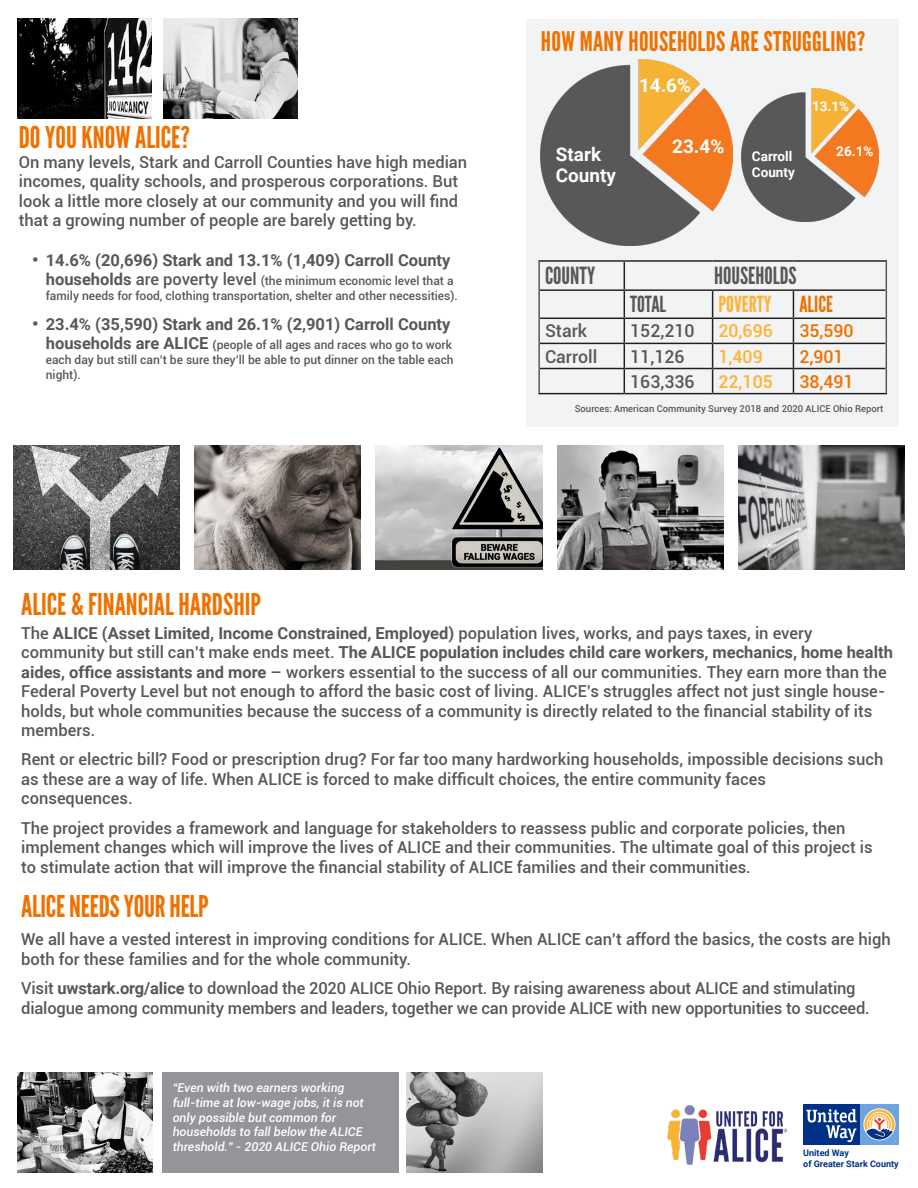
<style>
.page{position:relative;width:918px;height:1188px;background:#fff}
.page>*{position:absolute;margin:0;border:0;box-sizing:border-box;transform-origin:0 0}
.t1{font:30px "League Gothic";color:#ef7100}
.t2{font:27px "League Gothic";letter-spacing:.01em;color:#ef7100}
.t3{font:23.7px "League Gothic";color:#57585a}
.t4{font:22.2px "League Gothic";color:#ffb238}
.t5{font:22.2px "League Gothic";letter-spacing:-.005em;color:#57585a}
.t6{font:22.2px "League Gothic";color:#ef7100}
.t7{font:700 18.9px/21.6px "Roboto";color:#fff}
.t8{font:500 17.7px "Roboto";color:#57585a}
.t9{font:500 17.7px "Roboto";color:#ffb238}
.t10{font:500 17.7px "Roboto";color:#ef7100}
.t11{font:500 16.5px/19.5px "Roboto";color:#57585a}
.t12{font:700 16.5px "Roboto";color:#57585a}
.t13{font:700 13.5px "Roboto";color:#fff}
.t14{font:italic 500 12.3px/14.7px "Roboto";color:#fff}
.t15{font:500 12px/15px "Roboto";color:#57585a}
.t16{font:500 9.45px "Roboto";color:#57585a}
.t17{font:700 9px/10.8px "Roboto";color:#003186}
.s1{font-size:18px}
.s2{font-weight:700;font-size:16.5px}
.s3{font-size:16.5px}
.s4{font-weight:700}
</style>
<div class="page">
<div style="left:526px;top:19px;width:373px;height:407px;background:#f2f3f4"></div>
<img style="left:407px;top:1073px;width:135px;height:100px">
<svg style="left:803px;top:1104px;width:96px;height:41px"></svg>
<div style="left:860px;top:1105px;width:39px;height:40px;background:#6ea4dd"></div>
<svg style="left:863px;top:1108px;width:32px;height:32px"></svg>
<div style="left:804px;top:1105px;width:56px;height:40px;background:#003186"></div>
<svg style="left:806px;top:1109px;width:51px;height:33px"></svg>
<svg style="left:864px;top:1109px;width:32px;height:33px"></svg>
<img style="left:195px;top:446px;width:166px;height:123px">
<img style="left:163px;top:18px;width:135px;height:100px">
<img style="left:738px;top:446px;width:166px;height:123px">
<img style="left:558px;top:446px;width:166px;height:123px">
<img style="left:667px;top:1105px;width:121px;height:60px">
<img style="left:17px;top:1072px;width:136px;height:100px">
<img style="left:376px;top:446px;width:166px;height:123px">
<img style="left:18px;top:19px;width:134px;height:99px">
<hr style="left:538px;top:260px;width:86px;height:2px;background:#231f20">
<hr style="left:624px;top:260px;width:89px;height:2px;background:#231f20">
<hr style="left:713px;top:260px;width:80px;height:2px;background:#231f20">
<hr style="left:793px;top:260px;width:94px;height:2px;background:#231f20">
<hr style="left:540px;top:289px;width:84px;height:2px;background:#231f20">
<hr style="left:624px;top:289px;width:89px;height:2px;background:#231f20">
<hr style="left:713px;top:289px;width:80px;height:2px;background:#231f20">
<hr style="left:793px;top:289px;width:93px;height:2px;background:#231f20">
<hr style="left:540px;top:318px;width:84px;height:1px;background:#231f20">
<hr style="left:624px;top:318px;width:89px;height:1px;background:#231f20">
<hr style="left:713px;top:318px;width:80px;height:1px;background:#231f20">
<hr style="left:793px;top:318px;width:93px;height:1px;background:#231f20">
<hr style="left:540px;top:343px;width:84px;height:1px;background:#231f20">
<hr style="left:624px;top:343px;width:89px;height:1px;background:#231f20">
<hr style="left:713px;top:343px;width:80px;height:1px;background:#231f20">
<hr style="left:793px;top:343px;width:93px;height:1px;background:#231f20">
<hr style="left:540px;top:368px;width:84px;height:1px;background:#231f20">
<hr style="left:624px;top:368px;width:89px;height:1px;background:#231f20">
<svg style="left:624px;top:262px;width:1px;height:131px"></svg>
<hr style="left:713px;top:368px;width:80px;height:1px;background:#231f20">
<svg style="left:712px;top:291px;width:1px;height:102px"></svg>
<hr style="left:793px;top:368px;width:93px;height:1px;background:#231f20">
<svg style="left:793px;top:291px;width:1px;height:102px"></svg>
<hr style="left:538px;top:393px;width:86px;height:1px;background:#231f20">
<hr style="left:624px;top:393px;width:89px;height:1px;background:#231f20">
<hr style="left:713px;top:393px;width:80px;height:1px;background:#231f20">
<hr style="left:793px;top:393px;width:94px;height:1px;background:#231f20">
<hr style="left:538px;top:262px;width:2px;height:28px;background:#57585a">
<hr style="left:538px;top:290px;width:2px;height:28px;background:#57585a">
<hr style="left:538px;top:318px;width:2px;height:25px;background:#57585a">
<hr style="left:538px;top:343px;width:2px;height:26px;background:#57585a">
<hr style="left:538px;top:369px;width:2px;height:24px;background:#57585a">
<svg style="left:886px;top:262px;width:1px;height:131px"></svg>
<img style="left:540px;top:60px;width:193px;height:185px">
<img style="left:741px;top:89px;width:138px;height:132px">
<img style="left:14px;top:446px;width:166px;height:123px">
<div style="left:162px;top:1072px;width:236px;height:101px;background:#939598"></div>
<p class="t2" style="left:541px;top:25px;width:326px">HOW MANY HOUSEHOLDS ARE STRUGGLING?</p>
<p class="t1" style="left:19px;top:120px;width:173px">DO YOU KNOW ALICE?</p>
<p class="t11" style="left:19px;top:151px;width:450px">On many levels, Stark and Carroll Counties have high median incomes, quality schools, and prosperous corporations. But look a little more closely at our community and you will find that a growing number of people are barely getting by.</p>
<p class="t12" style="left:32px;top:248px;width:420px"><span class="s1">•</span> 14.6% (20,696) Stark and 13.1% (1,409) Carroll County</p>
<p class="t15" style="left:46px;top:273px;width:414px"><span class="s2">households</span> <span class="s3">are poverty level</span> (the minimum economic level that a family needs for food, clothing transportation, shelter and other necessities).</p>
<p class="t12" style="left:32px;top:312px;width:420px"><span class="s1">•</span> 23.4% (35,590) Stark and 26.1% (2,901) Carroll County</p>
<p class="t15" style="left:46px;top:337px;width:409px"><span class="s2">households are ALICE</span> <span class="s4">(</span>people of all ages and races who go to work each day but still can’t be sure they’ll be able to put dinner on the table each night).</p>
<p class="t7" style="left:556px;top:142px;width:62px">Stark<br>County</p>
<p class="t7" style="left:639px;top:74px;width:54px">14.6%</p>
<p class="t7" style="left:672px;top:135px;width:54px">23.4%</p>
<p class="t13" style="left:752px;top:147px;width:42px">Carroll</p>
<p class="t13" style="left:752px;top:163px;width:45px">County</p>
<p class="t13" style="left:812px;top:97px;width:39px">13.1%</p>
<p class="t13" style="left:836px;top:141px;width:39px">26.1%</p>
<p class="t3" style="left:545px;top:262px;width:52px">COUNTY</p>
<p class="t3" style="left:714px;top:262px;width:84px">HOUSEHOLDS</p>
<p class="t5" style="left:630px;top:291px;width:37px">TOTAL</p>
<p class="t4" style="left:719px;top:291px;width:54px">POVERTY</p>
<p class="t6" style="left:799px;top:291px;width:35px">ALICE</p>
<p class="t8" style="left:545px;top:319px;width:44px">Stark</p>
<p class="t8" style="left:630px;top:319px;width:66px">152,210</p>
<p class="t9" style="left:719px;top:319px;width:56px">20,696</p>
<p class="t10" style="left:799px;top:319px;width:56px">35,590</p>
<p class="t8" style="left:545px;top:344px;width:54px">Carroll</p>
<p class="t8" style="left:630px;top:344px;width:56px">11,126</p>
<p class="t9" style="left:719px;top:344px;width:46px">1,409</p>
<p class="t10" style="left:799px;top:344px;width:46px">2,901</p>
<p class="t8" style="left:630px;top:369px;width:66px">163,336</p>
<p class="t9" style="left:719px;top:369px;width:56px">22,105</p>
<p class="t10" style="left:799px;top:369px;width:56px">38,491</p>
<p class="t16" style="left:575px;top:402px;width:310px">Sources: American Community Survey 2018 and 2020 ALICE Ohio Report</p>
<p class="t1" style="left:21px;top:586px;width:241px">ALICE &amp; FINANCIAL HARDSHIP</p>
<p class="t11" style="left:21px;top:622px;width:873px">The <span class="s4">ALICE (Asset Limited, Income Constrained, Employed)</span> population lives, works, and pays taxes, in every community but still can’t make ends meet. <span class="s4">The ALICE population includes child care workers, mechanics, home health aides, office assistants and more</span> – workers essential to the success of all our communities. They earn more than the Federal Poverty Level but not enough to afford the basic cost of living. ALICE’s struggles affect not just single house&shy;holds, but whole communities because the success of a community is directly related to the financial stability of its members.</p>
<p class="t11" style="left:21px;top:749px;width:864px">Rent or electric bill? Food or prescription drug? For far too many hardworking households, impossible decisions such as these are a way of life. When ALICE is forced to make difficult choices, the entire community faces<br>consequences.</p>
<p class="t11" style="left:21px;top:818px;width:853px">The project provides a framework and language for stakeholders to reassess public and corporate policies, then implement changes which will improve the lives of ALICE and their communities. The ultimate goal of this project is to stimulate action that will improve the financial stability of ALICE families and their communities.</p>
<p class="t1" style="left:21px;top:888px;width:189px">ALICE NEEDS YOUR HELP</p>
<p class="t11" style="left:21px;top:929px;width:871px">We all have a vested interest in improving conditions for ALICE. When ALICE can’t afford the basics, the costs are high both for these families and for the whole community.</p>
<p class="t11" style="left:21px;top:978px;width:850px">Visit <span class="s4">uwstark.org/alice</span> to download the 2020 ALICE Ohio Report. By raising awareness about ALICE and stimulating dialogue among community members and leaders, together we can provide ALICE with new opportunities to succeed.</p>
<p class="t14" style="left:173px;top:1080px;width:205px">“Even with two earners working full-time at low-wage jobs, it is not only possible but common for households to fall below the ALICE threshold.” - 2020 ALICE Ohio Report</p>
<p class="t17" style="left:803px;top:1147px;width:97px">United Way<br>of Greater Stark County</p>
</div>
